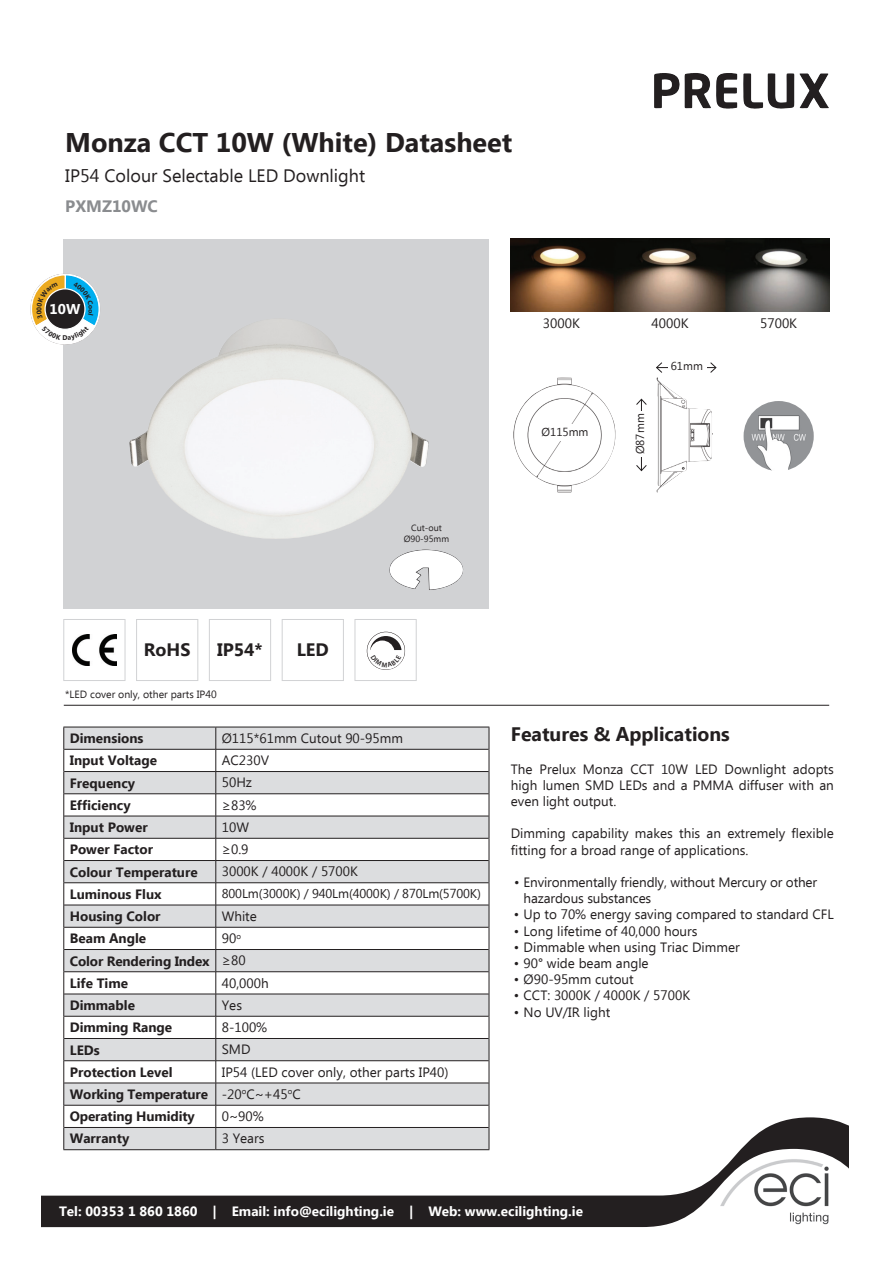
<style>
.page{position:relative;width:893px;height:1263px;background:#fff}
.page>*{position:absolute;margin:0;border:0;box-sizing:border-box;transform-origin:0 0}
.t1{font:700 27px "Ebrima";color:#231f20}
.t2{font:700 19.5px "Ebrima";color:#231f20}
.t3{font:18px "Ebrima";color:#231f20}
.t4{font:700 18px "Ebrima";color:#231f20}
.t5{font:700 16.5px "Ebrima";color:#8a8c8f}
.t6{font:700 14.25px "Microsoft Phags Pa";color:#fff}
.t7{font:13.5px/16.2px "Ebrima";color:#231f20}
.t8{font:700 13.5px/22.4px "Ebrima";color:#231f20}
.t9{font:700 13.5px "Ebrima";color:#fff}
.t10{font:12.75px "Ebrima";letter-spacing:-.01em;color:#231f20}
.t11{font:11.55px "Ebrima";color:#231f20}
.t12{font:10.5px "Ebrima";color:#231f20}
.t13{font:9px/10.8px "Ebrima";color:#231f20;text-align:center}
.t14{font:700 6.9px "Microsoft Phags Pa";color:#231f20}
.s1{font-weight:400}
.s2{font-weight:700}
</style>
<div class="page">
<img style="left:513px;top:377px;width:103px;height:116px">
<img style="left:656px;top:377px;width:57px;height:115px">
<img style="left:654px;top:73px;width:141px;height:36px">
<svg style="left:741px;top:1117px;width:108px;height:32px;fill:#231f20"></svg>
<svg style="left:41px;top:1149px;width:808px;height:79px"></svg>
<div style="left:55px;top:1201px;width:532px;height:22px;background:#231f20"></div>
<img style="left:719px;top:1158px;width:112px;height:68px">
<hr style="left:64px;top:705px;width:765px;height:1px;background:#231f20">
<div style="left:64px;top:238px;width:425px;height:370px;background:#d1d2d4"></div>
<img style="left:129px;top:328px;width:300px;height:211px">
<img style="left:511px;top:238px;width:318px;height:74px">
<div style="left:63px;top:619px;width:62px;height:62px;border:1px solid #d1d2d4"></div>
<div style="left:136px;top:619px;width:62px;height:62px;border:1px solid #d1d2d4"></div>
<div style="left:209px;top:619px;width:62px;height:62px;border:1px solid #d1d2d4"></div>
<div style="left:282px;top:619px;width:62px;height:62px;border:1px solid #d1d2d4"></div>
<div style="left:355px;top:619px;width:62px;height:62px;border:1px solid #d1d2d4"></div>
<img style="left:72px;top:635px;width:45px;height:30px">
<svg style="left:64px;top:728px;width:425px;height:421px;fill:#dcdddf"></svg>
<hr style="left:63px;top:727px;width:153px;height:1px;background:#231f20">
<hr style="left:216px;top:727px;width:273px;height:1px;background:#231f20">
<svg style="left:63px;top:727px;width:1px;height:422px"></svg>
<svg style="left:489px;top:727px;width:1px;height:422px"></svg>
<hr style="left:63px;top:1149px;width:153px;height:1px;background:#231f20">
<hr style="left:216px;top:1149px;width:273px;height:1px;background:#231f20">
<hr style="left:64px;top:749px;width:152px;height:1px;background:#231f20">
<hr style="left:216px;top:749px;width:273px;height:1px;background:#231f20">
<hr style="left:64px;top:771px;width:152px;height:1px;background:#231f20">
<hr style="left:216px;top:771px;width:273px;height:1px;background:#231f20">
<hr style="left:64px;top:793px;width:152px;height:1px;background:#231f20">
<hr style="left:216px;top:793px;width:273px;height:1px;background:#231f20">
<hr style="left:64px;top:816px;width:152px;height:1px;background:#231f20">
<hr style="left:216px;top:816px;width:273px;height:1px;background:#231f20">
<hr style="left:64px;top:838px;width:152px;height:1px;background:#231f20">
<hr style="left:216px;top:838px;width:273px;height:1px;background:#231f20">
<hr style="left:64px;top:860px;width:152px;height:1px;background:#231f20">
<hr style="left:216px;top:860px;width:273px;height:1px;background:#231f20">
<hr style="left:64px;top:882px;width:152px;height:1px;background:#231f20">
<hr style="left:216px;top:882px;width:273px;height:1px;background:#231f20">
<hr style="left:64px;top:905px;width:152px;height:1px;background:#231f20">
<hr style="left:216px;top:905px;width:273px;height:1px;background:#231f20">
<hr style="left:64px;top:927px;width:152px;height:1px;background:#231f20">
<hr style="left:216px;top:927px;width:273px;height:1px;background:#231f20">
<hr style="left:64px;top:949px;width:152px;height:1px;background:#231f20">
<hr style="left:216px;top:949px;width:273px;height:1px;background:#231f20">
<hr style="left:64px;top:971px;width:152px;height:1px;background:#231f20">
<hr style="left:216px;top:971px;width:273px;height:1px;background:#231f20">
<hr style="left:64px;top:994px;width:152px;height:1px;background:#231f20">
<hr style="left:216px;top:994px;width:273px;height:1px;background:#231f20">
<hr style="left:64px;top:1016px;width:152px;height:1px;background:#231f20">
<hr style="left:216px;top:1016px;width:273px;height:1px;background:#231f20">
<hr style="left:64px;top:1038px;width:152px;height:1px;background:#231f20">
<hr style="left:216px;top:1038px;width:273px;height:1px;background:#231f20">
<hr style="left:64px;top:1060px;width:152px;height:1px;background:#231f20">
<hr style="left:216px;top:1060px;width:273px;height:1px;background:#231f20">
<hr style="left:64px;top:1083px;width:152px;height:1px;background:#231f20">
<hr style="left:216px;top:1083px;width:273px;height:1px;background:#231f20">
<hr style="left:64px;top:1105px;width:152px;height:1px;background:#231f20">
<hr style="left:216px;top:1105px;width:273px;height:1px;background:#231f20">
<hr style="left:64px;top:1127px;width:152px;height:1px;background:#231f20">
<hr style="left:216px;top:1127px;width:273px;height:1px;background:#231f20">
<svg style="left:216px;top:727px;width:1px;height:422px"></svg>
<hr style="left:641px;top:399px;width:1px;height:72px;background:#231f20">
<svg style="left:636px;top:465px;width:11px;height:7px"></svg>
<svg style="left:636px;top:398px;width:11px;height:7px"></svg>
<div style="left:631px;top:411px;width:19px;height:45px;background:#fff"></div>
<hr style="left:657px;top:367px;width:59px;height:1px;background:#231f20">
<svg style="left:656px;top:362px;width:7px;height:11px"></svg>
<svg style="left:709px;top:362px;width:8px;height:11px"></svg>
<div style="left:668px;top:357px;width:38px;height:19px;background:#fff"></div>
<img style="left:389px;top:549px;width:74px;height:41px">
<div style="left:544px;top:424px;width:42px;height:17px;background:#fff"></div>
<img style="left:744px;top:401px;width:70px;height:70px;border-radius:35px">
<svg style="left:367px;top:632px;width:38px;height:38px"></svg>
<svg style="left:30px;top:274px;width:70px;height:73px"></svg>
<h1 class="t1" style="left:65px;top:123px;width:449px">Monza CCT 10W (White) Datasheet</h1>
<h3 class="t3" style="left:65px;top:163px;width:301px">IP54 Colour Selectable LED Downlight</h3>
<p class="t5" style="left:65px;top:194px;width:94px">PXMZ10WC</p>
<p class="t6" style="left:50px;top:299px;width:32px">10W</p>
<p class="t14" style="left:62px;top:333px;width:7px">D</p>
<p class="t13" style="left:404px;top:523px;width:47px">Cut-out<br>Ø90-95mm</p>
<p class="t7" style="left:543px;top:316px;width:38px">3000K</p>
<p class="t7" style="left:652px;top:316px;width:38px">4000K</p>
<p class="t7" style="left:760px;top:316px;width:38px">5700K</p>
<p class="t11" style="left:541px;top:424px;width:49px">Ø115mm</p>
<p class="t11" style="left:632px;top:454px;width:42px;rotate:-90deg">Ø87mm</p>
<p class="t11" style="left:671px;top:358px;width:34px">61mm</p>
<h3 class="t4" style="left:144px;top:636px;width:48px">RoHS</h3>
<h3 class="t4" style="left:217px;top:636px;width:47px">IP54*</h3>
<h3 class="t4" style="left:297px;top:636px;width:34px">LED</h3>
<p class="t12" style="left:65px;top:687px;width:153px">*LED cover only, other parts IP40</p>
<p class="t8" style="left:70px;top:728px;width:75px">Dimensions</p>
<p class="t7" style="left:222px;top:731px;width:183px">Ø115*61mm Cutout 90-95mm</p>
<p class="t8" style="left:70px;top:750px;width:89px">Input Voltage</p>
<p class="t7" style="left:222px;top:753px;width:49px">AC230V</p>
<p class="t8" style="left:70px;top:772px;width:67px">Frequency</p>
<p class="t7" style="left:222px;top:775px;width:32px">50Hz</p>
<p class="t8" style="left:70px;top:794px;width:62px">Efficiency</p>
<p class="t7" style="left:222px;top:798px;width:36px">≥83%</p>
<p class="t8" style="left:70px;top:817px;width:79px">Input Power</p>
<p class="t7" style="left:222px;top:820px;width:29px">10W</p>
<p class="t8" style="left:70px;top:839px;width:85px">Power Factor</p>
<p class="t7" style="left:222px;top:842px;width:28px">≥0.9</p>
<p class="t8" style="left:70px;top:861px;width:130px">Colour Temperature</p>
<p class="t7" style="left:222px;top:864px;width:138px">3000K / 4000K / 5700K</p>
<p class="t8" style="left:70px;top:883px;width:93px">Luminous Flux</p>
<p class="t10" style="left:222px;top:884px;width:261px">800Lm(3000K) / 940Lm(4000K) / 870Lm(5700K)</p>
<p class="t8" style="left:70px;top:906px;width:92px">Housing Color</p>
<p class="t7" style="left:222px;top:909px;width:37px">White</p>
<p class="t8" style="left:70px;top:928px;width:78px">Beam Angle</p>
<p class="t8" style="left:70px;top:928px;width:177px;text-indent:152px"><span class="s1">90</span><sup>o<br></sup>Color Rendering Index <span class="s1">≥80<br></span>Life Time</p>
<p class="t7" style="left:222px;top:975px;width:48px">40,000h</p>
<p class="t8" style="left:70px;top:995px;width:67px">Dimmable</p>
<p class="t7" style="left:222px;top:998px;width:22px">Yes</p>
<p class="t8" style="left:70px;top:1017px;width:104px">Dimming Range</p>
<p class="t7" style="left:222px;top:1020px;width:47px">8-100%</p>
<p class="t8" style="left:70px;top:1039px;width:31px">LEDs</p>
<p class="t7" style="left:222px;top:1042px;width:30px">SMD</p>
<p class="t8" style="left:70px;top:1061px;width:104px">Protection Level</p>
<p class="t7" style="left:70px;top:1061px;width:380px;line-height:22.4px;text-indent:152px">IP54 (LED cover only, other parts IP40)<br><span class="s2">Working Temperature</span> -20<sup>o</sup>C~+45<sup>o</sup>C<br><span class="s2">Operating Humidity</span></p>
<p class="t7" style="left:222px;top:1109px;width:44px">0~90%</p>
<p class="t8" style="left:70px;top:1128px;width:61px">Warranty</p>
<p class="t7" style="left:222px;top:1131px;width:44px">3 Years</p>
<h2 class="t2" style="left:511px;top:720px;width:221px">Features &amp; Applications</h2>
<p class="t7" style="left:511px;top:761px;width:325px;text-align:justify">The Prelux Monza CCT 10W LED Downlight adopts high lumen SMD LEDs and a PMMA diffuser with an even light output.</p>
<p class="t7" style="left:511px;top:826px;width:325px">Dimming capability makes this an extremely flexible fitting for a broad range of applications.</p>
<p class="t7" style="left:524px;top:875px;width:295px;text-indent:-10px">• Environmentally friendly, without Mercury or other hazardous substances</p>
<p class="t7" style="left:514px;top:907px;width:321px">• Up to 70% energy saving compared to standard CFL</p>
<p class="t7" style="left:514px;top:923px;width:185px">• Long lifetime of 40,000 hours</p>
<p class="t7" style="left:514px;top:940px;width:227px">• Dimmable when using Triac Dimmer</p>
<p class="t7" style="left:514px;top:956px;width:136px">• 90° wide beam angle</p>
<p class="t7" style="left:514px;top:972px;width:121px">• Ø90-95mm cutout</p>
<p class="t7" style="left:514px;top:988px;width:178px">• CCT: 3000K / 4000K / 5700K</p>
<p class="t7" style="left:514px;top:1004px;width:98px">• No UV/IR light</p>
<p class="t9" style="left:59px;top:1201px;width:526px">Tel: 00353 1 860 1860 | Email: info@ecilighting.ie | Web: www.ecilighting.ie</p>
</div>
